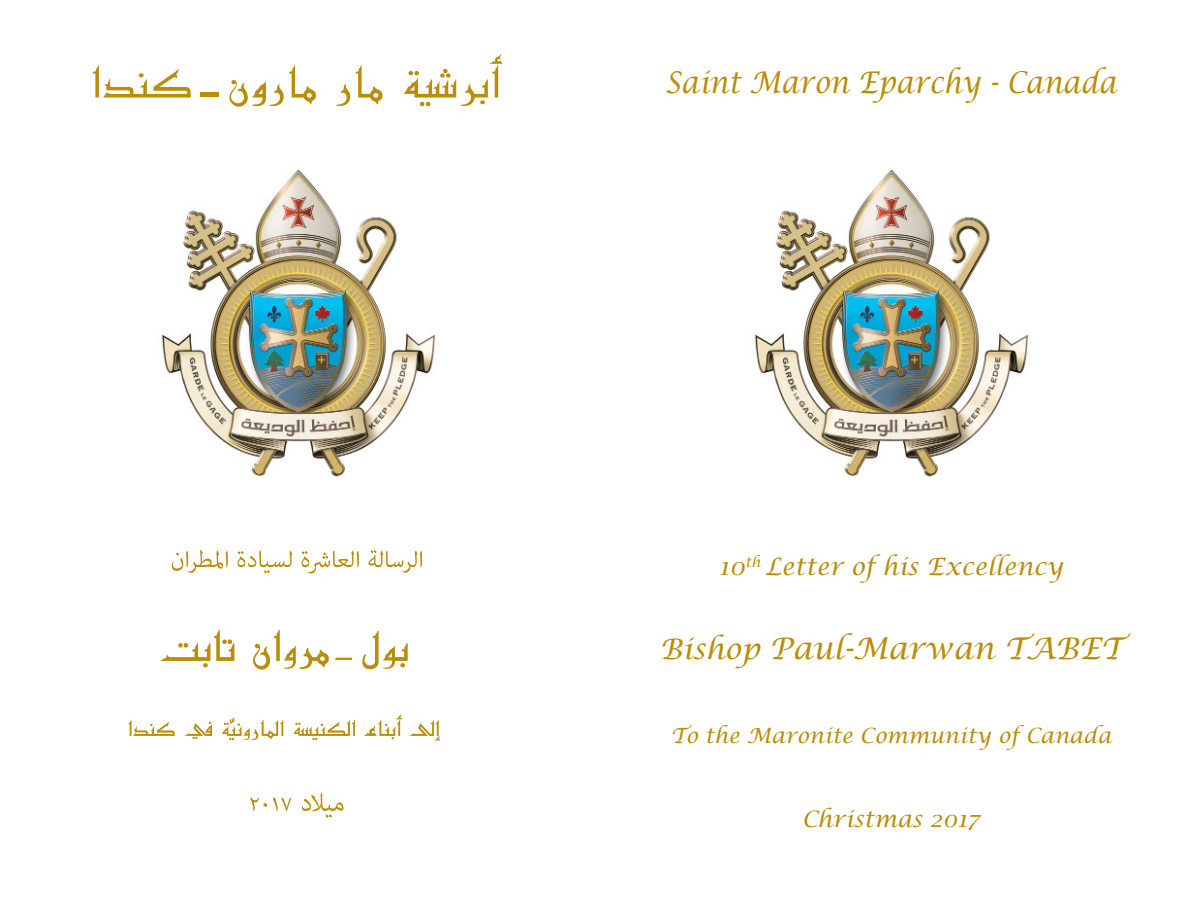
<style>
.page{position:relative;width:1188px;height:918px;background:#fff}
.page>*{position:absolute;margin:0;border:0;box-sizing:border-box;transform-origin:0 0}
.t1{font:italic 30px "Lucida Calligraphy";color:#bb8c07;scale:.9 1}
.t2{font:italic 30px "Lucida Calligraphy";color:#bb8c07}
.t3{font:italic 24px "Lucida Calligraphy";color:#bb8c07}
.t4{font:italic 22.5px "Lucida Calligraphy";color:#bb8c07}
.t5{font:italic 21px "Lucida Calligraphy";color:#bb8c07}
.s1{font-size:28.5px}
</style>
<div class="page">
<svg style="left:93px;top:65px;width:98px;height:33px"></svg>
<svg style="left:229px;top:65px;width:87px;height:42px"></svg>
<svg style="left:336px;top:84px;width:14px;height:22px"></svg>
<svg style="left:356px;top:65px;width:26px;height:39px"></svg>
<svg style="left:404px;top:54px;width:98px;height:52px"></svg>
<div style="left:201px;top:92px;width:18px;height:5px;background:#bb8c07"></div>
<svg style="left:128px;top:720px;width:47px;height:16px"></svg>
<svg style="left:185px;top:722px;width:27px;height:17px"></svg>
<svg style="left:222px;top:717px;width:61px;height:23px"></svg>
<svg style="left:293px;top:720px;width:62px;height:20px"></svg>
<svg style="left:364px;top:714px;width:38px;height:25px"></svg>
<svg style="left:410px;top:720px;width:30px;height:20px"></svg>
<svg style="left:362px;top:630px;width:46px;height:39px"></svg>
<svg style="left:335px;top:658px;width:17px;height:2px"></svg>
<svg style="left:161px;top:630px;width:73px;height:37px"></svg>
<svg style="left:253px;top:630px;width:76px;height:40px"></svg>
<svg style="left:172px;top:549px;width:250px;height:25px"></svg>
<svg style="left:250px;top:793px;width:94px;height:25px"></svg>
<img style="left:161px;top:169px;width:275px;height:308px">
<img style="left:754px;top:169px;width:275px;height:308px">
<p class="t1" style="left:665px;top:64px;width:503px">Saint Maron Eparchy - Canada</p>
<p class="t3" style="left:719px;top:552px;width:346px">10<sup>th</sup> Letter of his Excellency</p>
<p class="t2" style="left:660px;top:630px;width:464px"><span class="s1">Bishop</span> Paul-Marwan TABET</p>
<p class="t5" style="left:671px;top:722px;width:442px">To the Maronite Community of Canada</p>
<p class="t4" style="left:802px;top:805px;width:179px">Christmas 2017</p>
</div>
